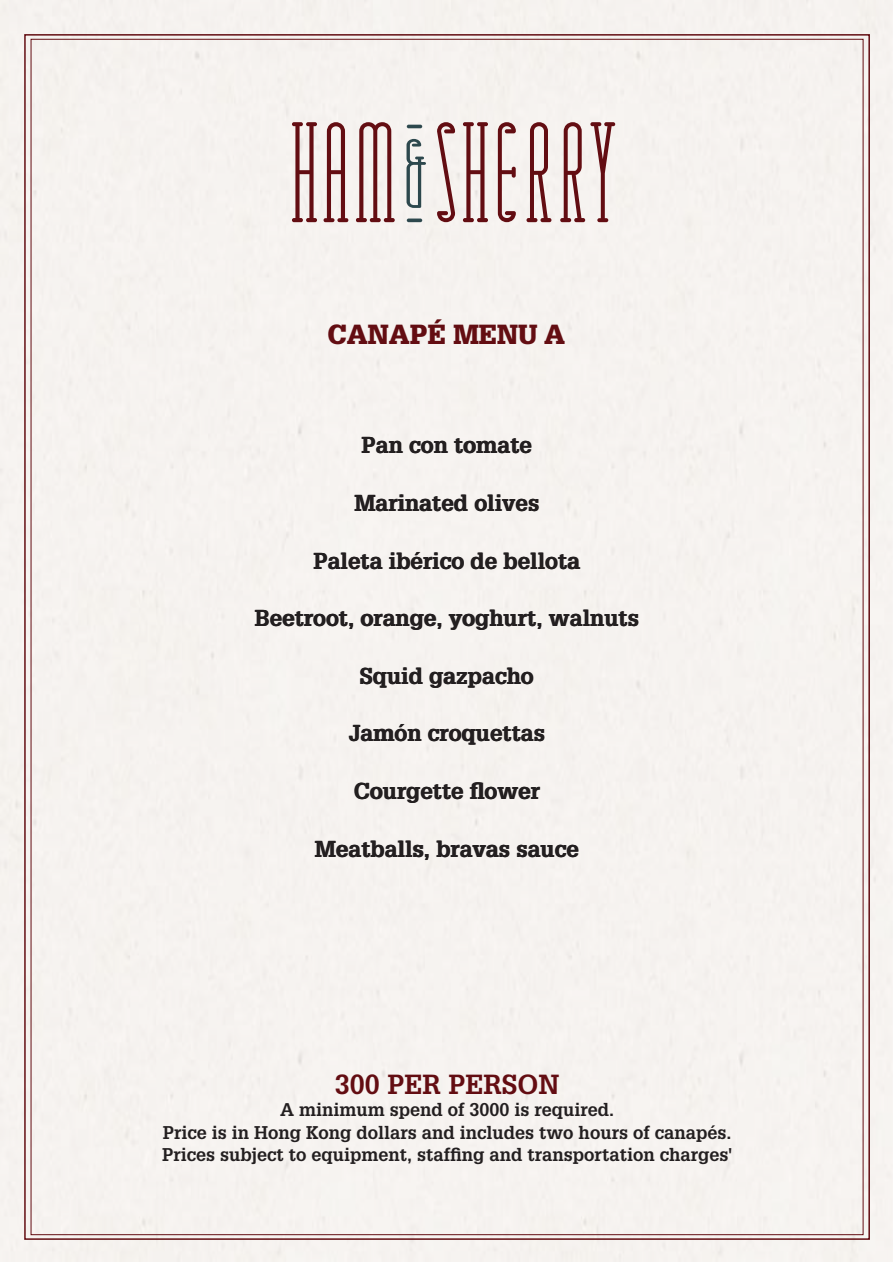
<style>
.page{position:relative;width:893px;height:1263px;background:#fff}
.page>*{position:absolute;margin:0;border:0;box-sizing:border-box;transform-origin:0 0}
.t1{font:700 27px "Glypha LT Std";color:#630d12}
.t2{font:900 27px "Glypha LT Std";color:#630d12}
.t3{font:700 22.5px "Glypha LT Std";color:#231f20}
.t4{font:700 18px/22.5px "Glypha LT Std";color:#231f20;text-align:center}
</style>
<div class="page">
<div style="left:0;top:0;width:892px;height:1261px;background:#f6f2f0"></div>
<svg style="left:292px;top:122px;width:25px;height:100px"></svg>
<svg style="left:324px;top:122px;width:24px;height:100px"></svg>
<svg style="left:356px;top:122px;width:39px;height:100px"></svg>
<svg style="left:437px;top:122px;width:18px;height:100px"></svg>
<svg style="left:463px;top:122px;width:25px;height:100px"></svg>
<svg style="left:498px;top:122px;width:18px;height:100px"></svg>
<svg style="left:526px;top:122px;width:25px;height:100px"></svg>
<svg style="left:560px;top:122px;width:55px;height:100px"></svg>
<svg style="left:406px;top:139px;width:20px;height:69px"></svg>
<hr style="left:407px;top:125px;width:15px;height:3px;background:#2d484d;border-radius:2px">
<hr style="left:407px;top:219px;width:15px;height:3px;background:#2d484d;border-radius:2px">
<p class="t2" style="left:327px;top:318px;width:239px">CANAPÉ MENU A</p>
<p class="t3" style="left:362px;top:431px;width:172px">Pan con tomate</p>
<p class="t3" style="left:355px;top:489px;width:186px">Marinated olives</p>
<p class="t3" style="left:314px;top:547px;width:268px">Paleta ibérico de bellota</p>
<p class="t3" style="left:255px;top:604px;width:386px">Beetroot, orange, yoghurt, walnuts</p>
<p class="t3" style="left:360px;top:662px;width:175px">Squid gazpacho</p>
<p class="t3" style="left:349px;top:719px;width:198px">Jamón croquettas</p>
<p class="t3" style="left:354px;top:777px;width:188px">Courgette flower</p>
<p class="t3" style="left:315px;top:835px;width:266px">Meatballs, bravas sauce</p>
<p class="t1" style="left:335px;top:1067px;width:226px">300 PER PERSON</p>
<p class="t4" style="left:162px;top:1098px;width:571px">A minimum spend of 3000 is required.<br>Price is in Hong Kong dollars and includes two hours of canapés.<br>Prices subject to equipment, staffing and transportation charges'</p>
</div>
